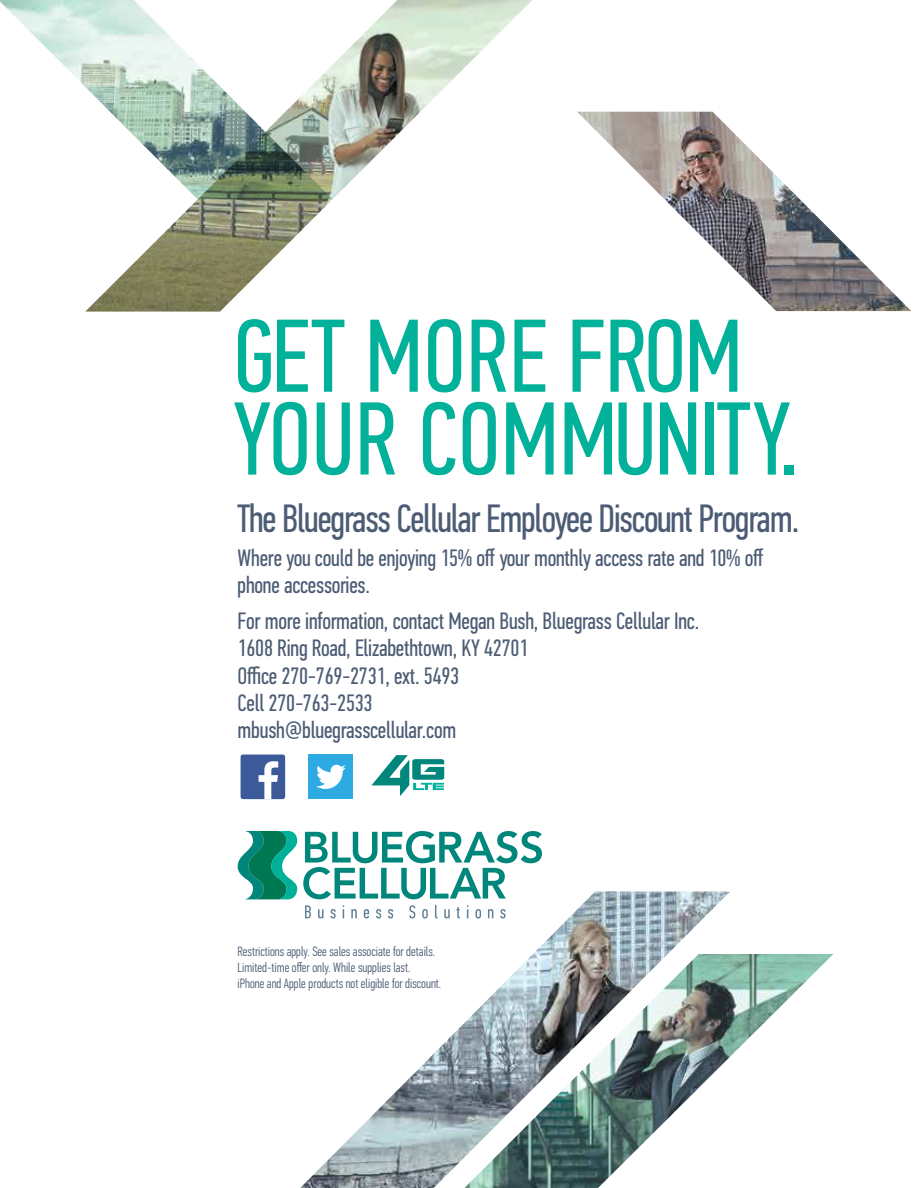
<style>
.page{position:relative;width:918px;height:1188px;background:#fff}
.page>*{position:absolute;margin:0;border:0;box-sizing:border-box;transform-origin:0 0}
.t1{font:103.5px/82.8px "PF Din Text Comp Pro";color:#01b199}
.t2{font:39.6px "PF Din Text Comp Pro";letter-spacing:-.03em;color:#4c5c74}
.t3{font:23.7px/27.3px "PF Din Text Comp Pro";letter-spacing:-.01em;color:#4c5c74}
.t4{font:300 13.5px/16.2px "PF Din Text Comp Pro";color:#4c5c74}
</style>
<div class="page">
<img style="left:730px;top:954px;width:103px;height:103px">
<img style="left:287px;top:891px;width:443px;height:297px">
<img style="left:0;top:0;width:85px;height:87px">
<img style="left:85px;top:0;width:447px;height:312px">
<img style="left:577px;top:112px;width:334px;height:199px">
<svg style="left:371px;top:755px;width:73px;height:41px"></svg>
<svg style="left:238px;top:831px;width:59px;height:68px"></svg>
<svg style="left:303px;top:831px;width:239px;height:68px"></svg>
<svg style="left:305px;top:905px;width:6px;height:13px"></svg>
<svg style="left:318px;top:909px;width:6px;height:9px"></svg>
<svg style="left:330px;top:909px;width:6px;height:9px"></svg>
<svg style="left:343px;top:905px;width:1px;height:13px"></svg>
<svg style="left:351px;top:909px;width:6px;height:9px"></svg>
<svg style="left:364px;top:909px;width:5px;height:9px"></svg>
<svg style="left:376px;top:909px;width:5px;height:9px"></svg>
<svg style="left:388px;top:909px;width:5px;height:9px"></svg>
<svg style="left:409px;top:905px;width:6px;height:13px"></svg>
<svg style="left:422px;top:909px;width:6px;height:9px"></svg>
<svg style="left:435px;top:905px;width:3px;height:13px"></svg>
<svg style="left:444px;top:909px;width:6px;height:9px"></svg>
<svg style="left:456px;top:907px;width:4px;height:11px"></svg>
<svg style="left:467px;top:905px;width:1px;height:13px"></svg>
<svg style="left:476px;top:909px;width:5px;height:9px"></svg>
<svg style="left:488px;top:909px;width:5px;height:9px"></svg>
<svg style="left:500px;top:909px;width:6px;height:9px"></svg>
<div style="left:241px;top:755px;width:44px;height:44px;background:#3c5a99;border-radius:2px"></div>
<svg style="left:259px;top:761px;width:19px;height:38px"></svg>
<div style="left:309px;top:755px;width:44px;height:44px;background:#2caae1"></div>
<svg style="left:316px;top:765px;width:30px;height:24px"></svg>
<h1 class="t1" style="left:233px;top:316px;width:568px">GET MORE FROM<br>YOUR COMMUNITY.</h1>
<h2 class="t2" style="left:238px;top:496px;width:563px">The Bluegrass Cellular Employee Discount Program.</h2>
<p class="t3" style="left:238px;top:545px;width:528px">Where you could be enjoying 15% off your monthly access rate and 10% off phone accessories.</p>
<p class="t3" style="left:238px;top:608px;width:463px">For more information, contact Megan Bush, Bluegrass Cellular Inc.<br>1608 Ring Road, Elizabethtown, KY 42701<br>Office 270-769-2731, ext. 5493<br>Cell 270-763-2533<br>mbush@bluegrasscellular.com</p>
<p class="t4" style="left:238px;top:943px;width:205px">Restrictions apply. See sales associate for details.<br>Limited-time offer only. While supplies last.<br>iPhone and Apple products not eligible for discount.</p>
</div>
